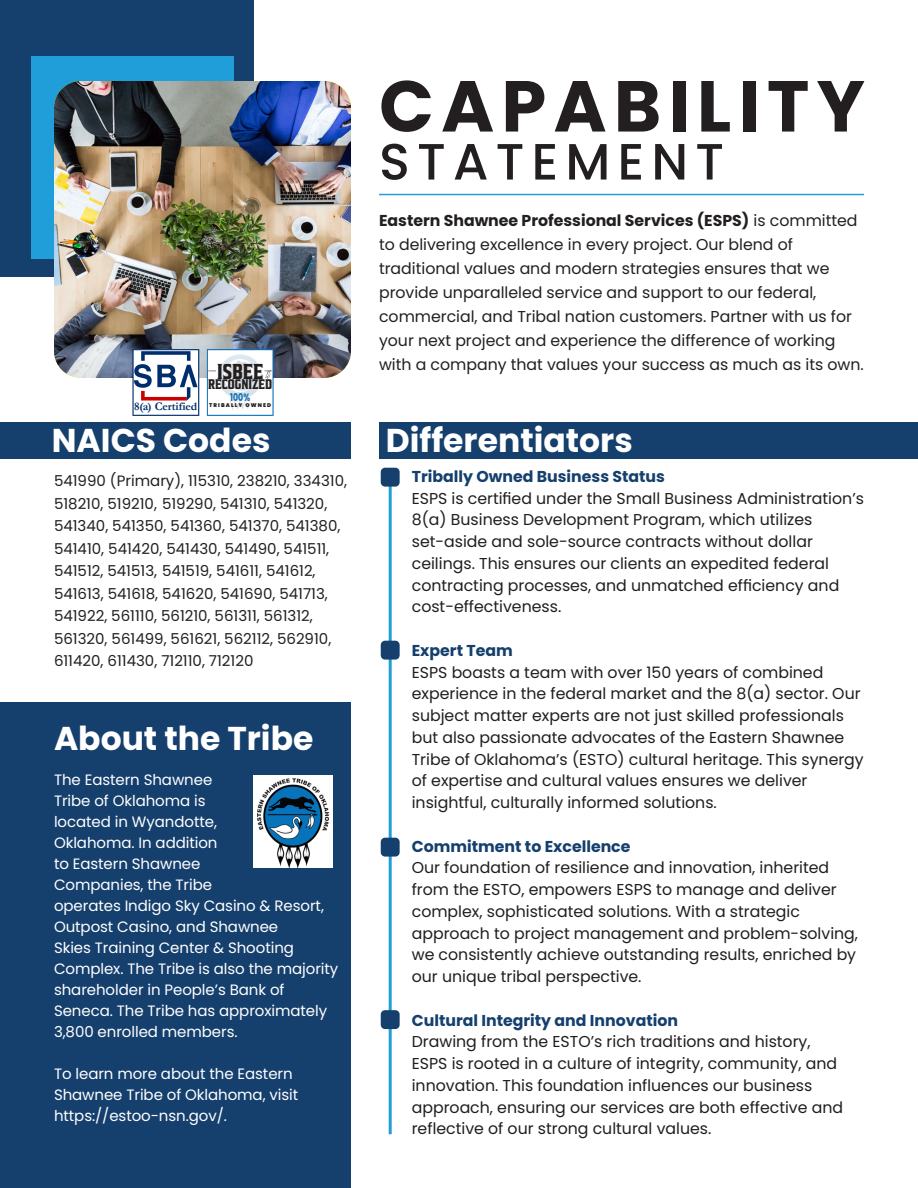
<style>
.page{position:relative;width:918px;height:1188px;background:#fff}
.page>*{position:absolute;margin:0;border:0;box-sizing:border-box;transform-origin:0 0}
.Header_1{font:700 72px "Poppins";letter-spacing:.1em;color:#231f20}
.Header_1-2{font:500 51px "Poppins";letter-spacing:.14em;color:#231f20}
._11_Content_Poppins_Regular{font:700 33px "Poppins";color:#fff}
.Header_1-3{font:700 33px "Poppins";color:#fff}
.t1{font:700 21.6px "Houseofcards";color:#231f20}
.Body_Copy{font:15.75px/21.8px "Poppins";color:#201d1e}
.Body_ESPS{font:15.75px/24px "Poppins";color:#231f20}
.Body_Copy-2{font:700 15.75px "Poppins";color:#153f6d}
.Body_Copy-3{font:15px/21px "Poppins";letter-spacing:-.005em;color:#fff}
.t2{font:15px/22.5px "Poppins";color:#231f20}
.t3{font:700 13.95px "Houseofcards";color:#231f20}
.t4{font:700 11.7px "Garamond";letter-spacing:-.005em;color:#002e6d}
.t5{font:700 10.65px "Poppins";color:#0c70b9;scale:.73 1}
.t6{font:900 5.4px "Poppins";letter-spacing:.2em;color:#231f20}
.s1{font-weight:700}
</style>
<div class="page">
<div style="left:0;top:0;width:253px;height:276px;background:#153f6d"></div>
<hr style="left:379px;top:194px;width:485px;height:1px;background:#209ed9">
<hr style="left:389px;top:471px;width:3px;height:663px;background:#209ed9">
<div style="left:381px;top:468px;width:19px;height:19px;background:#153f6d;border-radius:4px"></div>
<div style="left:381px;top:641px;width:19px;height:19px;background:#153f6d;border-radius:4px"></div>
<div style="left:381px;top:838px;width:19px;height:19px;background:#153f6d;border-radius:4px"></div>
<div style="left:381px;top:1010px;width:19px;height:19px;background:#153f6d;border-radius:4px"></div>
<div style="left:0;top:422px;width:351px;height:37px;background:#153f6d"></div>
<div style="left:0;top:702px;width:351px;height:486px;background:#153f6d"></div>
<img style="left:253px;top:775px;width:79px;height:93px">
<div style="left:379px;top:422px;width:539px;height:37px;background:#153f6d"></div>
<div style="left:31px;top:56px;width:203px;height:202px;background:#209ed9"></div>
<img style="left:54px;top:81px;width:297px;height:297px">
<svg style="left:132px;top:349px;width:67px;height:67px"></svg>
<svg style="left:207px;top:349px;width:67px;height:67px"></svg>
<p class="t4" style="left:134px;top:399px;width:65px">8(a) Certified</p>
<p class="t1" style="left:217px;top:360px;width:48px">ISBEE</p>
<p class="t3" style="left:208px;top:377px;width:65px">RECOGNIZED</p>
<p class="t6" style="left:209px;top:402px;width:64px">TRIBALLY OWNED</p>
<p class="t5" style="left:230px;top:391px;width:29px">100%</p>
<p class="_11_Content_Poppins_Regular" style="left:52px;top:421px;width:220px">NAICS Codes</p>
<p class="t2" style="left:54px;top:470px;width:295px">541990 (Primary), 115310, 238210, 334310, 518210, 519210, 519290, 541310, 541320, 541340, 541350, 541360, 541370, 541380, 541410, 541420, 541430, 541490, 541511, 541512, 541513, 541519, 541611, 541612, 541613, 541618, 541620, 541690, 541713, 541922, 561110, 561210, 561311, 561312, 561320, 561499, 561621, 562112, 562910, 611420, 611430, 712110, 712120</p>
<p class="Header_1-3" style="left:54px;top:719px;width:261px">About the Tribe</p>
<p class="Body_Copy-3" style="left:54px;top:769px;width:286px">The Eastern Shawnee<br>Tribe of Oklahoma is<br>located in Wyandotte,<br>Oklahoma. In addition<br>to Eastern Shawnee<br>Companies, the Tribe<br>operates Indigo Sky Casino &amp; Resort,<br>Outpost Casino, and Shawnee<br>Skies Training Center &amp; Shooting<br>Complex. The Tribe is also the majority shareholder in People’s Bank of<br>Seneca. The Tribe has approximately<br>3,800 enrolled members.</p>
<p class="Body_Copy-3" style="left:54px;top:1063px;width:246px">To learn more about the Eastern<br>Shawnee Tribe of Oklahoma, visit https://estoo-nsn.gov/.</p>
<p class="Header_1" style="left:379px;top:65px;width:487px">CAPABILITY</p>
<p class="Header_1-2" style="left:379px;top:132px;width:346px">STATEMENT</p>
<p class="Body_ESPS" style="left:379px;top:209px;width:486px"><span class="s1">Eastern Shawnee Professional Services (ESPS)</span> is committed to delivering excellence in every project. Our blend of traditional values and modern strategies ensures that we provide unparalleled service and support to our federal, commercial, and Tribal nation customers. Partner with us for your next project and experience the difference of working with a company that values your success as much as its own.</p>
<p class="_11_Content_Poppins_Regular" style="left:386px;top:421px;width:249px">Differentiators</p>
<p class="Body_Copy-2" style="left:412px;top:467px;width:255px">Tribally Owned Business Status</p>
<p class="Body_Copy" style="left:412px;top:487px;width:454px">ESPS is certified under the Small Business Administration’s 8(a) Business Development Program, which utilizes set-aside and sole-source contracts without dollar ceilings. This ensures our clients an expedited federal contracting processes, and unmatched efficiency and cost-effectiveness.</p>
<p class="Body_Copy-2" style="left:412px;top:641px;width:103px">Expert Team</p>
<p class="Body_Copy" style="left:412px;top:661px;width:454px">ESPS boasts a team with over 150 years of combined experience in the federal market and the 8(a) sector. Our subject matter experts are not just skilled professionals but also passionate advocates of the Eastern Shawnee Tribe of Oklahoma’s (ESTO) cultural heritage. This synergy of expertise and cultural values ensures we deliver insightful, culturally informed solutions.</p>
<p class="Body_Copy-2" style="left:412px;top:837px;width:220px">Commitment to Excellence</p>
<p class="Body_Copy" style="left:412px;top:857px;width:448px">Our foundation of resilience and innovation, inherited from the ESTO, empowers ESPS to manage and deliver complex, sophisticated solutions. With a strategic approach to project management and problem-solving, we consistently achieve outstanding results, enriched by our unique tribal perspective.</p>
<p class="Body_Copy-2" style="left:412px;top:1011px;width:268px">Cultural Integrity and Innovation</p>
<p class="Body_Copy" style="left:412px;top:1031px;width:433px">Drawing from the ESTO’s rich traditions and history, ESPS is rooted in a culture of integrity, community, and innovation. This foundation influences our business approach, ensuring our services are both effective and reflective of our strong cultural values.</p>
</div>
